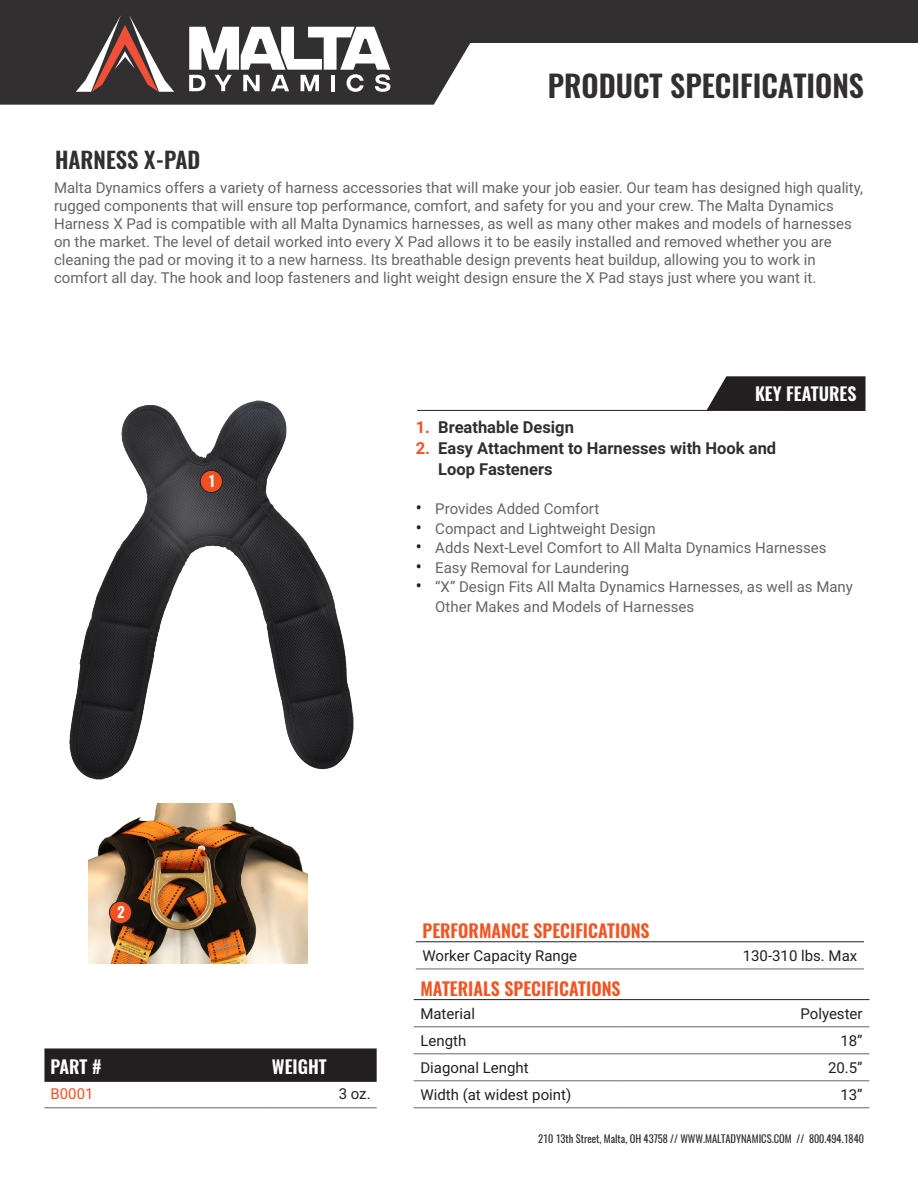
<style>
.page{position:relative;width:918px;height:1188px;background:#fff}
.page>*{position:absolute;margin:0;border:0;box-sizing:border-box;transform-origin:0 0}
.t1{font:600 30px "Oswald";color:#312f30}
.t2{font:600 22.5px "Oswald";color:#312f30}
.t3{font:600 18px "Oswald";color:#f15524}
.t4{font:600 18px "Oswald";color:#fff}
.t5{font:700 16.5px/21px "Roboto";color:#312f30}
.intro{font:15px/18px "Roboto";color:#63656a}
.t6{font:15px "Roboto";color:#231f20}
.t7{font:15px "Roboto";color:#f15122}
.t8{font:600 14.7px "Oswald";color:#fff}
.t9{font:10.5px "Oswald";color:#312f30}
.s1{color:#f15122}
.s2{font-size:18px;color:#231f20}
</style>
<div class="page">
<div style="left:0;top:0;width:471px;height:105px;background:#312f30"></div>
<div style="left:445px;top:0;width:473px;height:43px;background:#312f30"></div>
<svg style="left:76px;top:15px;width:98px;height:77px;background:#634e4d"></svg>
<svg style="left:189px;top:27px;width:201px;height:65px"></svg>
<img style="left:69px;top:400px;width:285px;height:404px">
<svg style="left:707px;top:376px;width:159px;height:35px;background:#322f30"></svg>
<div style="left:200px;top:470px;width:22px;height:23px;background:#f15122;border-radius:50%"></div>
<div style="left:200px;top:470px;width:23px;height:23px;border:1px solid #231f20;border-radius:50%"></div>
<hr style="left:414px;top:999px;width:209px;height:1px;background:#231f20">
<hr style="left:623px;top:999px;width:246px;height:1px;background:#231f20">
<hr style="left:414px;top:1027px;width:209px;height:1px;background:#63656a">
<hr style="left:623px;top:1027px;width:246px;height:1px;background:#63656a">
<hr style="left:414px;top:1054px;width:209px;height:1px;background:#63656a">
<hr style="left:623px;top:1054px;width:246px;height:1px;background:#63656a">
<hr style="left:414px;top:1081px;width:209px;height:1px;background:#63656a">
<hr style="left:623px;top:1081px;width:246px;height:1px;background:#63656a">
<hr style="left:414px;top:1108px;width:209px;height:1px;background:#63656a">
<hr style="left:623px;top:1108px;width:246px;height:1px;background:#63656a">
<hr style="left:416px;top:941px;width:181px;height:1px;background:#231f20">
<hr style="left:597px;top:941px;width:267px;height:1px;background:#231f20">
<hr style="left:416px;top:969px;width:181px;height:1px;background:#63656a">
<hr style="left:597px;top:969px;width:267px;height:1px;background:#63656a">
<hr style="left:417px;top:410px;width:448px;height:1px;background:#231f20">
<div style="left:44px;top:1048px;width:333px;height:34px;background:#231f20"></div>
<hr style="left:44px;top:1108px;width:111px;height:1px;background:#63656a">
<hr style="left:155px;top:1108px;width:111px;height:1px;background:#63656a">
<hr style="left:266px;top:1108px;width:111px;height:1px;background:#63656a">
<img style="left:89px;top:804px;width:219px;height:159px">
<div style="left:109px;top:901px;width:23px;height:23px;background:#f15122;border-radius:50%"></div>
<div style="left:109px;top:901px;width:23px;height:23px;border:1px solid #231f20;border-radius:50%"></div>
<h1 class="t1" style="left:548px;top:64px;width:318px">PRODUCT SPECIFICATIONS</h1>
<p class="t2" style="left:55px;top:144px;width:147px">HARNESS X-PAD</p>
<p class="intro" style="left:54px;top:178px;width:811px">Malta Dynamics offers a variety of harness accessories that will make your job easier. Our team has designed high quality, rugged components that will ensure top performance, comfort, and safety for you and your crew. The Malta Dynamics Harness X Pad is compatible with all Malta Dynamics harnesses, as well as many other makes and models of harnesses on the market. The level of detail worked into every X Pad allows it to be easily installed and removed whether you are cleaning the pad or moving it to a new harness. Its breathable design prevents heat buildup, allowing you to work in comfort all day. The hook and loop fasteners and light weight design ensure the X Pad stays just where you want it.</p>
<p class="t8" style="left:208px;top:471px;width:9px">1</p>
<p class="t4" style="left:755px;top:381px;width:103px">KEY FEATURES</p>
<p class="t5" style="left:416px;top:416px;width:160px"><span class="s1">1.</span> Breathable Design</p>
<p class="t5" style="left:438px;top:437px;width:339px;text-indent:-22px"><span class="s1">2.</span> Easy Attachment to Harnesses with Hook and<br>Loop Fasteners</p>
<p class="intro" style="left:416px;top:499px;width:185px"><span class="s2">•</span> Provides Added Comfort</p>
<p class="intro" style="left:416px;top:519px;width:241px"><span class="s2">•</span> Compact and Lightweight Design</p>
<p class="intro" style="left:416px;top:538px;width:412px"><span class="s2">•</span> Adds Next-Level Comfort to All Malta Dynamics Harnesses</p>
<p class="intro" style="left:416px;top:558px;width:215px"><span class="s2">•</span> Easy Removal for Laundering</p>
<p class="intro" style="left:435px;top:577px;width:419px;line-height:19.5px;text-indent:-20px"><span class="s2">•</span> “X” Design Fits All Malta Dynamics Harnesses, as well as Many<br>Other Makes and Models of Harnesses</p>
<p class="t8" style="left:117px;top:902px;width:9px">2</p>
<p class="t4" style="left:50px;top:1054px;width:52px">PART #</p>
<p class="t4" style="left:272px;top:1054px;width:56px">WEIGHT</p>
<p class="t7" style="left:50px;top:1083px;width:45px">B0001</p>
<p class="t6" style="left:339px;top:1083px;width:33px">3 oz.</p>
<p class="t3" style="left:423px;top:918px;width:229px">PERFORMANCE SPECIFICATIONS</p>
<p class="t6" style="left:423px;top:945px;width:156px">Worker Capacity Range</p>
<p class="t6" style="left:743px;top:945px;width:116px">130-310 lbs. Max</p>
<p class="t3" style="left:420px;top:976px;width:202px">MATERIALS SPECIFICATIONS</p>
<p class="t6" style="left:420px;top:1003px;width:56px">Material</p>
<p class="t6" style="left:800px;top:1003px;width:64px">Polyester</p>
<p class="t6" style="left:420px;top:1030px;width:47px">Length</p>
<p class="t6" style="left:840px;top:1030px;width:24px">18”</p>
<p class="t6" style="left:420px;top:1057px;width:110px">Diagonal Lenght</p>
<p class="t6" style="left:828px;top:1057px;width:36px">20.5”</p>
<p class="t6" style="left:420px;top:1084px;width:152px">Width (at widest point)</p>
<p class="t6" style="left:840px;top:1084px;width:24px">13”</p>
<p class="t9" style="left:538px;top:1131px;width:327px">210 13th Street, Malta, OH 43758 // WWW.MALTADYNAMICS.COM // 800.494.1840</p>
</div>
